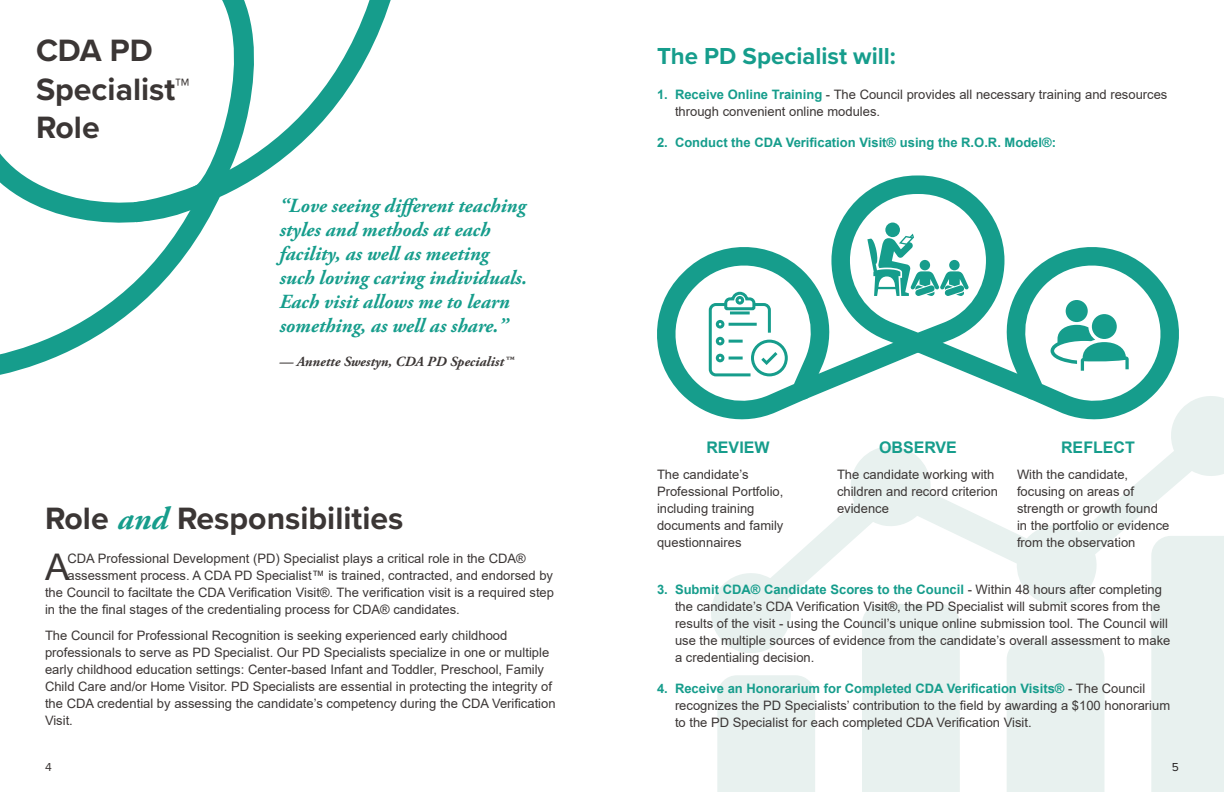
<style>
.page{position:relative;width:1224px;height:792px;background:#fff}
.page>*{position:absolute;margin:0;border:0;box-sizing:border-box;transform-origin:0 0}
.Body{font:36.7px "Arial";color:#3b3635}
.t1{font:700 32px/38.4px "Proxima Nova";color:#3b3635}
.t2{font:700 24px "Proxima Nova";color:#169d8c}
.t3{font:italic 700 20px/24px "Adobe Garamond Pro";color:#169d8c}
.Body-2{font:700 16px "Arial";color:#169d8c}
.t4{font:italic 700 14px "Adobe Garamond Pro";color:#3b3635}
.Body-3{font:13px/17px "Arial";color:#3b3635}
.t5{font:700 13px "Arial";color:#169d8c}
.t6{font:12px "Proxima Nova";color:#3b3635}
.t7{font:12px "Proxima Nova";color:#231f20}
.s1{font-family:"Adobe Garamond Pro";font-style:italic;color:#169d8c}
.s2{font-weight:700;color:#169d8c}
</style>
<div class="page">
<svg style="left:711px;top:396px;width:513px;height:257px"></svg>
<div style="left:717px;top:675px;width:98px;height:117px;background:#e8f1ef"></div>
<div style="left:1007px;top:640px;width:97px;height:152px;background:#e8f1ef"></div>
<div style="left:1151px;top:536px;width:73px;height:256px;background:#e8f1ef"></div>
<div style="left:862px;top:604px;width:98px;height:188px;background:#e8f1ef"></div>
<svg style="left:219px;top:0;width:172px;height:183px"></svg>
<svg style="left:0;top:142px;width:247px;height:233px"></svg>
<svg style="left:657px;top:175px;width:530px;height:251px"></svg>
<p class="t1" style="left:36px;top:31px;width:155px">CDA PD<br>Specialist™</p>
<p class="t1" style="left:36px;top:108px;width:65px">Role</p>
<p class="t3" style="left:279px;top:195px;width:249px">“Love seeing different teaching styles and methods at each facility, as well as meeting such loving caring individuals.<br>Each visit allows me to learn something, as well as share.”</p>
<p class="t4" style="left:279px;top:354px;width:236px">— Annette Swestyn, CDA PD Specialist™</p>
<p class="t1" style="left:45px;top:499px;width:360px">Role <span class="s1">and</span> Responsibilities</p>
<p class="Body" style="left:45px;top:542px;width:26px">A</p>
<p class="Body-3" style="left:68px;top:550px;width:460px">CDA Professional Development (PD) Specialist plays a critical role in the CDA®</p>
<p class="Body-3" style="left:68px;top:567px;width:487px">assessment process. A CDA PD Specialist™ is trained, contracted, and endorsed by</p>
<p class="Body-3" style="left:45px;top:584px;width:511px">the Council to faciltate the CDA Verification Visit®. The verification visit is a required step</p>
<p class="Body-3" style="left:45px;top:601px;width:416px">in the the final stages of the credentialing process for CDA® candidates.</p>
<p class="Body-3" style="left:45px;top:627px;width:512px">The Council for Professional Recognition is seeking experienced early childhood professionals to serve as PD Specialist. Our PD Specialists specialize in one or multiple early childhood education settings: Center-based Infant and Toddler, Preschool, Family Child Care and/or Home Visitor. PD Specialists are essential in protecting the integrity of the CDA credential by assessing the candidate’s competency during the CDA Verification Visit.</p>
<p class="t2" style="left:657px;top:38px;width:240px">The PD Specialist will:</p>
<p class="Body-3" style="left:675px;top:86px;width:494px;text-indent:-18px"><span class="s2">1. Receive Online Training</span> - The Council provides all necessary training and resources through convenient online modules.</p>
<p class="t5" style="left:657px;top:133px;width:401px">2. Conduct the CDA Verification Visit® using the R.O.R. Model®:</p>
<p class="Body-2" style="left:706px;top:436px;width:65px">REVIEW</p>
<p class="Body-3" style="left:657px;top:466px;width:128px">The candidate’s<br>Professional Portfolio, including training documents and family questionnaires</p>
<p class="Body-2" style="left:879px;top:436px;width:79px">OBSERVE</p>
<p class="Body-3" style="left:837px;top:466px;width:163px">The candidate working with children and record criterion evidence</p>
<p class="Body-2" style="left:1061px;top:436px;width:75px">REFLECT</p>
<p class="Body-3" style="left:1017px;top:466px;width:154px">With the candidate, focusing on areas of strength or growth found in the portfolio or evidence from the observation</p>
<p class="Body-3" style="left:675px;top:581px;width:497px;text-indent:-18px"><span class="s2">3. Submit CDA® Candidate Scores to the Council</span> - Within 48 hours after completing the candidate’s CDA Verification Visit®, the PD Specialist will submit scores from the results of the visit - using the Council’s unique online submission tool. The Council will use the multiple sources of evidence from the candidate’s overall assessment to make a credentialing decision.</p>
<p class="Body-3" style="left:675px;top:680px;width:497px;text-indent:-18px"><span class="s2">4. Receive an Honorarium for Completed CDA Verification Visits®</span> - The Council recognizes the PD Specialists’ contribution to the field by awarding a $100 honorarium to the PD Specialist for each completed CDA Verification Visit.</p>
<p class="t6" style="left:45px;top:758px;width:8px">4</p>
<p class="t7" style="left:1172px;top:758px;width:9px">5</p>
</div>
